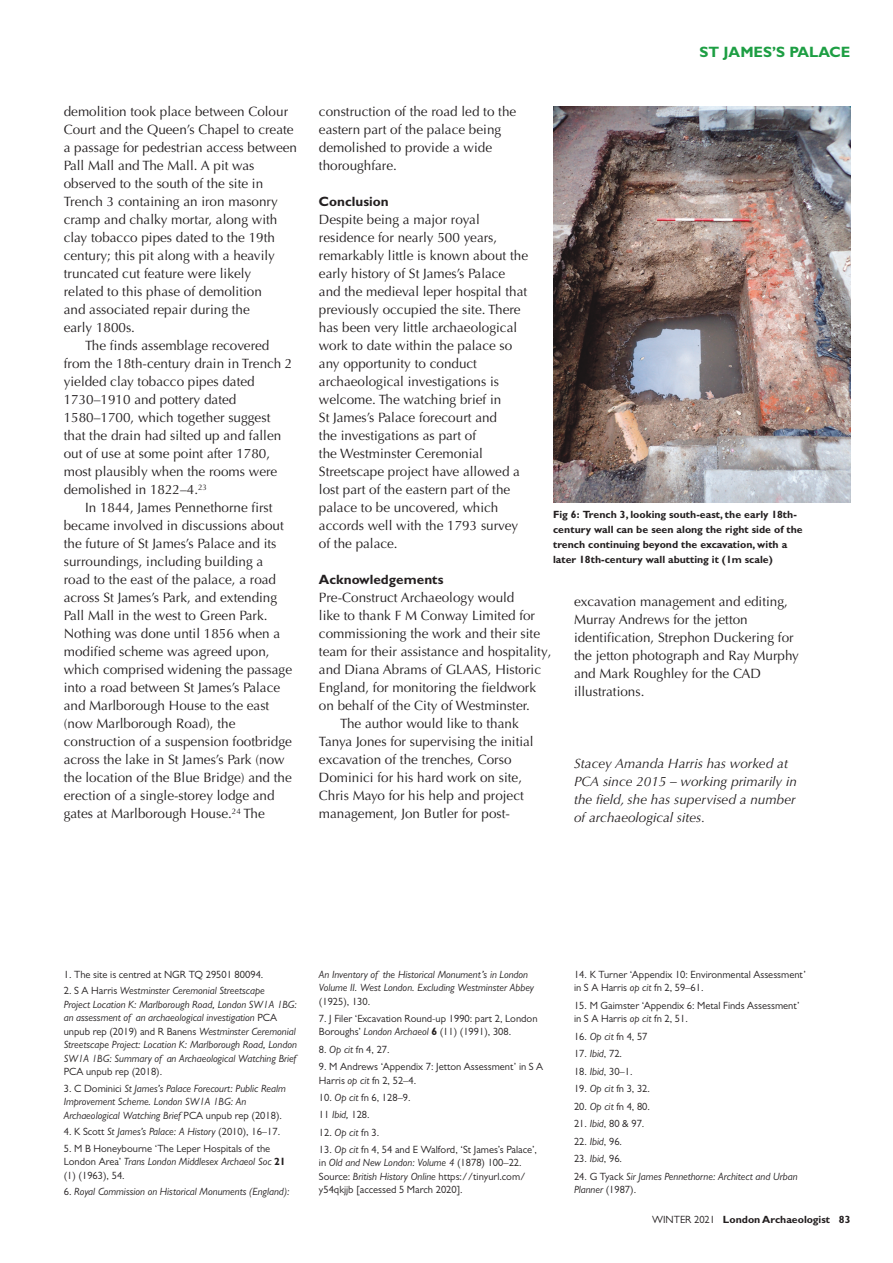
<style>
.page{position:relative;width:893px;height:1263px;background:#fff}
.page>*{position:absolute;margin:0;border:0;box-sizing:border-box;transform-origin:0 0}
.t1{font:700 15px "Gill Sans MT Pro";color:#1d9e43}
.t2{font:13.5px/18px "Optima LT Pro";color:#231f20}
.t3{font:italic 13.5px/18px "Optima LT Pro";color:#231f20}
.t4{font:700 13.5px "Gill Sans MT Pro";color:#231f20}
.t5{font:10.5px/13.5px "Gill Sans MT Pro";color:#231f20}
.t6{font:italic 10.5px/13.5px "Gill Sans MT Pro";color:#231f20}
.t7{font:700 10.5px/15px "Gill Sans MT Pro";color:#231f20}
.s1{font-style:normal}
.s2{font-style:italic}
.s3{font-weight:700}
.s4{font-weight:400}
</style>
<div class="page">
<img style="left:553px;top:106px;width:297px;height:397px">
<p class="t2" style="left:64px;top:104px;width:235px">demolition took place between Colour Court and the Queen’s Chapel to create a passage for pedestrian access between Pall Mall and The Mall. A pit was observed to the south of the site in Trench 3 containing an iron masonry cramp and chalky mortar, along with clay tobacco pipes dated to the 19th century; this pit along with a heavily truncated cut feature were likely<br>related to this phase of demolition<br>and associated repair during the<br>early 1800s.</p>
<p class="t2" style="left:64px;top:338px;width:230px;text-indent:21px">The finds assemblage recovered from the 18th-century drain in Trench 2 yielded clay tobacco pipes dated 1730–1910 and pottery dated 1580–1700, which together suggest that the drain had silted up and fallen out of use at some point after 1780, most plausibly when the rooms were demolished in 1822–4.<sup>23</sup></p>
<p class="t2" style="left:64px;top:500px;width:230px;text-indent:21px">In 1844, James Pennethorne first became involved in discussions about the future of St James’s Palace and its surroundings, including building a road to the east of the palace, a road across St James’s Park, and extending Pall Mall in the west to Green Park.<br>Nothing was done until 1856 when a modified scheme was agreed upon, which comprised widening the passage into a road between St James’s Palace and Marlborough House to the east (now Marlborough Road), the construction of a suspension footbridge across the lake in St James’s Park (now the location of the Blue Bridge) and the erection of a single-storey lodge and gates at Marlborough House.<sup>24</sup> The</p>
<p class="t1" style="left:700px;top:47px;width:152px">ST JAMES’S PALACE</p>
<p class="t2" style="left:319px;top:104px;width:199px">construction of the road led to the eastern part of the palace being demolished to provide a wide thoroughfare.</p>
<h1 class="t4" style="left:319px;top:197px;width:71px">Conclusion</h1>
<p class="t2" style="left:319px;top:212px;width:211px">Despite being a major royal residence for nearly 500 years, remarkably little is known about the early history of St James’s Palace and the medieval leper hospital that previously occupied the site. There has been very little archaeological work to date within the palace so any opportunity to conduct archaeological investigations is welcome. The watching brief in<br>St James’s Palace forecourt and<br>the investigations as part of<br>the Westminster Ceremonial<br>Streetscape project have allowed a lost part of the eastern part of the palace to be uncovered, which accords well with the 1793 survey of the palace.</p>
<h1 class="t4" style="left:319px;top:575px;width:126px">Acknowledgements</h1>
<p class="t2" style="left:319px;top:590px;width:234px">Pre-Construct Archaeology would<br>like to thank F M Conway Limited for commissioning the work and their site team for their assistance and hospitality, and Diana Abrams of GLAAS, Historic England, for monitoring the fieldwork on behalf of the City of Westminster.</p>
<p class="t2" style="left:319px;top:716px;width:216px;text-indent:21px">The author would like to thank Tanya Jones for supervising the initial excavation of the trenches, Corso Dominici for his hard work on site, Chris Mayo for his help and project management, Jon Butler for post-</p>
<p class="t7" style="left:553px;top:508px;width:251px">Fig 6: Trench 3, looking south-east, the early 18th&shy;century wall can be seen along the right side of the trench continuing beyond the excavation, with a later 18th-century wall abutting it (1m scale)</p>
<p class="t2" style="left:574px;top:594px;width:226px">excavation management and editing,<br>Murray Andrews for the jetton identification, Strephon Duckering for the jetton photograph and Ray Murphy and Mark Roughley for the CAD illustrations.</p>
<p class="t3" style="left:574px;top:756px;width:224px">Stacey Amanda Harris has worked at PCA since 2015 – working primarily in the field, she has supervised a number of archaeological sites.</p>
<p class="t5" style="left:64px;top:968px;width:201px">1. The site is centred at NGR TQ 29501 80094.</p>
<p class="t6" style="left:64px;top:985px;width:235px"><span class="s1">2. S A Harris</span> Westminster Ceremonial Streetscape<br>Project Location K: Marlborough Road, London SW1A 1BG: an assessment of an archaeological investigation <span class="s1">PCA unpub rep (2019) and R Banens</span> Westminster Ceremonial Streetscape Project: Location K: Marlborough Road, London SW1A 1BG: Summary of an Archaeological Watching Brief <span class="s1">PCA unpub rep (2018).</span></p>
<p class="t6" style="left:64px;top:1082px;width:224px"><span class="s1">3. C Dominici</span> St James’s Palace Forecourt: Public Realm<br>Improvement Scheme. London SW1A 1BG: An<br>Archaeological Watching Brief <span class="s1">PCA unpub rep (2018).</span></p>
<p class="t6" style="left:64px;top:1126px;width:218px"><span class="s1">4. K Scott</span> St James’s Palace: A History <span class="s1">(2010), 16–17.</span></p>
<p class="t5" style="left:64px;top:1142px;width:223px">5. M B Honeybourne ‘The Leper Hospitals of the<br>London Area’ <span class="s2">Trans London Middlesex Archaeol Soc</span> <span class="s3">21 </span>(1) (1963), 54.</p>
<p class="t6" style="left:64px;top:1186px;width:227px"><span class="s1">6.</span> Royal Commission on Historical Monuments (England):</p>
<p class="t6" style="left:319px;top:968px;width:217px">An Inventory of the Historical Monument’s in London<br>Volume II. West London. Excluding Westminster Abbey <span class="s1">(1925), 130.</span></p>
<p class="t5" style="left:319px;top:1013px;width:220px">7. J Filer ‘Excavation Round-up 1990: part 2, London<br>Boroughs’ <span class="s2">London Archaeol</span> <span class="s3">6</span> (11) (1991), 308.</p>
<p class="t5" style="left:319px;top:1043px;width:72px">8. <span class="s2">Op cit</span> fn 4, 27.</p>
<p class="t5" style="left:319px;top:1061px;width:226px">9. M Andrews ‘Appendix 7: Jetton Assessment’ in S A<br>Harris <span class="s2">op cit</span> fn 2, 52–4.</p>
<p class="t5" style="left:319px;top:1092px;width:93px">10. <span class="s2">Op cit</span> fn 6, 128–9.</p>
<p class="t5" style="left:319px;top:1109px;width:52px">11 <span class="s2">Ibid,</span> 128.</p>
<p class="t5" style="left:319px;top:1126px;width:62px">12. <span class="s2">Op cit</span> fn 3.</p>
<p class="t5" style="left:319px;top:1144px;width:220px">13. <span class="s2">Op cit</span> fn 4, 54 and E Walford, ‘St James’s Palace’, in <span class="s2">Old and New London: Volume 4</span> (1878) 100–22.<br>Source: <span class="s2">British History Online</span> https://tinyurl.com/ y54qkjjb [accessed 5 March 2020].</p>
<p class="t5" style="left:574px;top:968px;width:233px">14. K Turner ‘Appendix 10: Environmental Assessment’ in S A Harris <span class="s2">op cit</span> fn 2, 59–61.</p>
<p class="t5" style="left:574px;top:999px;width:227px">15. M Gaimster ‘Appendix 6: Metal Finds Assessment’ in S A Harris <span class="s2">op cit</span> fn 2, 51.</p>
<p class="t5" style="left:574px;top:1030px;width:75px">16. <span class="s2">Op cit</span> fn 4, 57</p>
<p class="t5" style="left:574px;top:1048px;width:50px">17. <span class="s2">Ibid</span>, 72.</p>
<p class="t5" style="left:574px;top:1065px;width:60px">18. <span class="s2">Ibid</span>, 30–1.</p>
<p class="t5" style="left:574px;top:1083px;width:78px">19. <span class="s2">Op cit</span> fn 3, 32.</p>
<p class="t5" style="left:574px;top:1101px;width:78px">20. <span class="s2">Op cit</span> fn 4, 80.</p>
<p class="t5" style="left:574px;top:1118px;width:72px">21. <span class="s2">Ibid</span>, 80 &amp; 97.</p>
<p class="t5" style="left:574px;top:1136px;width:50px">22. <span class="s2">Ibid</span>, 96.</p>
<p class="t5" style="left:574px;top:1153px;width:50px">23. <span class="s2">Ibid</span>, 96.</p>
<p class="t6" style="left:574px;top:1171px;width:225px"><span class="s1">24. G Tyack</span> Sir James Pennethorne: Architect and Urban<br>Planner <span class="s1">(1987).</span></p>
<p class="t7" style="left:652px;top:1213px;width:200px"><span class="s4">WINTER 2021</span> London Archaeologist 83</p>
</div>
